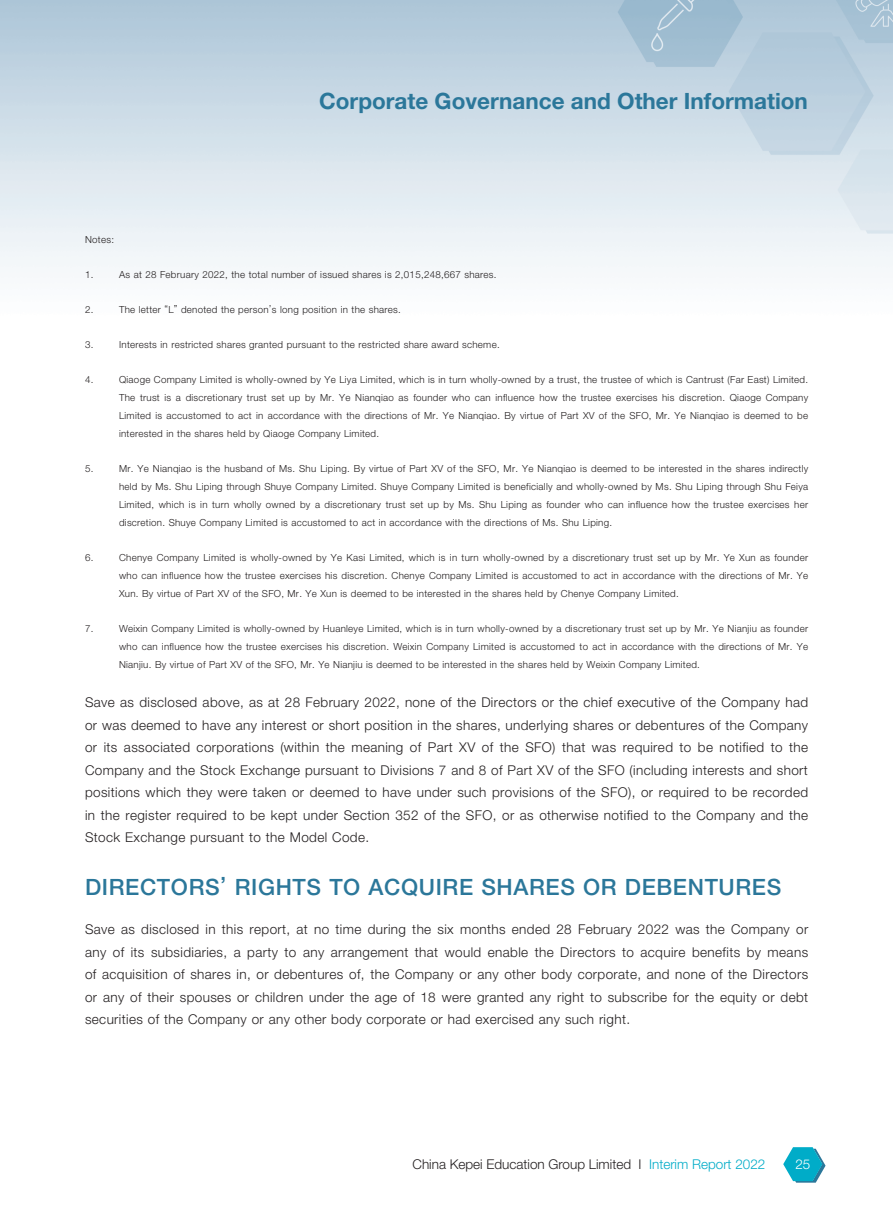
<style>
.page{position:relative;width:893px;height:1212px;background:#fff}
.page>*{position:absolute;margin:0;border:0;box-sizing:border-box;transform-origin:0 0}
.t1{font:500 22.5px "Helvetica Neue LT Std";letter-spacing:.03em;color:#2b779a}
.t2{font:700 22.5px "Helvetica Neue LT Std";color:#2b779a}
.t3{font:300 13.5px/22.5px "Helvetica Neue LT Std";letter-spacing:.03em;color:#231f20;text-align:justify}
.t4{font:300 13.5px "Helvetica Neue LT Std";color:#231f20}
.t5{font:300 13.5px "Helvetica Neue LT Std";color:#fff}
.t6{font:300 9.75px/18px "Helvetica Neue LT Std";letter-spacing:.03em;color:#231f20;text-align:justify}
.s1{color:#00acc8}
</style>
<div class="page">
<svg style="left:783px;top:1147px;width:42px;height:35px"></svg>
<h1 class="t2" style="left:319px;top:87px;width:490px">Corporate Governance and Other Information</h1>
<p class="t6" style="left:85px;top:230px;width:30px">Notes:</p>
<p class="t6" style="left:85px;top:265px;width:10px">1.</p>
<p class="t6" style="left:119px;top:265px;width:379px">As at 28 February 2022, the total number of issued shares is 2,015,248,667 shares.</p>
<p class="t6" style="left:85px;top:300px;width:10px">2.</p>
<p class="t6" style="left:119px;top:300px;width:283px">The letter “L” denoted the person’s long position in the shares.</p>
<p class="t6" style="left:85px;top:335px;width:10px">3.</p>
<p class="t6" style="left:119px;top:335px;width:382px">Interests in restricted shares granted pursuant to the restricted share award scheme.</p>
<p class="t6" style="left:85px;top:370px;width:10px">4.</p>
<p class="t6" style="left:119px;top:370px;width:691px">Qiaoge Company Limited is wholly-owned by Ye Liya Limited, which is in turn wholly-owned by a trust, the trustee of which is Cantrust (Far East) Limited.<br>The trust is a discretionary trust set up by Mr. Ye Nianqiao as founder who can influence how the trustee exercises his discretion. Qiaoge Company Limited is accustomed to act in accordance with the directions of Mr. Ye Nianqiao. By virtue of Part XV of the SFO, Mr. Ye Nianqiao is deemed to be interested in the shares held by Qiaoge Company Limited.</p>
<p class="t6" style="left:85px;top:459px;width:10px">5.</p>
<p class="t6" style="left:119px;top:459px;width:691px">Mr. Ye Nianqiao is the husband of Ms. Shu Liping. By virtue of Part XV of the SFO, Mr. Ye Nianqiao is deemed to be interested in the shares indirectly held by Ms. Shu Liping through Shuye Company Limited. Shuye Company Limited is beneficially and wholly-owned by Ms. Shu Liping through Shu Feiya Limited, which is in turn wholly owned by a discretionary trust set up by Ms. Shu Liping as founder who can influence how the trustee exercises her discretion. Shuye Company Limited is accustomed to act in accordance with the directions of Ms. Shu Liping.</p>
<p class="t6" style="left:85px;top:548px;width:10px">6.</p>
<p class="t6" style="left:119px;top:548px;width:691px">Chenye Company Limited is wholly-owned by Ye Kasi Limited, which is in turn wholly-owned by a discretionary trust set up by Mr. Ye Xun as founder who can influence how the trustee exercises his discretion. Chenye Company Limited is accustomed to act in accordance with the directions of Mr. Ye Xun. By virtue of Part XV of the SFO, Mr. Ye Xun is deemed to be interested in the shares held by Chenye Company Limited.</p>
<p class="t6" style="left:85px;top:619px;width:10px">7.</p>
<p class="t6" style="left:119px;top:619px;width:691px">Weixin Company Limited is wholly-owned by Huanleye Limited, which is in turn wholly-owned by a discretionary trust set up by Mr. Ye Nianjiu as founder who can influence how the trustee exercises his discretion. Weixin Company Limited is accustomed to act in accordance with the directions of Mr. Ye Nianjiu. By virtue of Part XV of the SFO, Mr. Ye Nianjiu is deemed to be interested in the shares held by Weixin Company Limited.</p>
<p class="t3" style="left:85px;top:691px;width:725px">Save as disclosed above, as at 28 February 2022, none of the Directors or the chief executive of the Company had or was deemed to have any interest or short position in the shares, underlying shares or debentures of the Company or its associated corporations (within the meaning of Part XV of the SFO) that was required to be notified to the Company and the Stock Exchange pursuant to Divisions 7 and 8 of Part XV of the SFO (including interests and short positions which they were taken or deemed to have under such provisions of the SFO), or required to be recorded in the register required to be kept under Section 352 of the SFO, or as otherwise notified to the Company and the Stock Exchange pursuant to the Model Code.</p>
<h1 class="t1" style="left:85px;top:873px;width:698px">DIRECTORS’ RIGHTS TO ACQUIRE SHARES OR DEBENTURES</h1>
<p class="t3" style="left:85px;top:918px;width:725px">Save as disclosed in this report, at no time during the six months ended 28 February 2022 was the Company or any of its subsidiaries, a party to any arrangement that would enable the Directors to acquire benefits by means of acquisition of shares in, or debentures of, the Company or any other body corporate, and none of the Directors or any of their spouses or children under the age of 18 were granted any right to subscribe for the equity or debt securities of the Company or any other body corporate or had exercised any such right.</p>
<h2 class="t4" style="left:413px;top:1156px;width:354px">China Kepei Education Group Limited I <span class="s1">Interim Report 2022</span></h2>
<h2 class="t5" style="left:795px;top:1155px;width:17px">25</h2>
</div>
